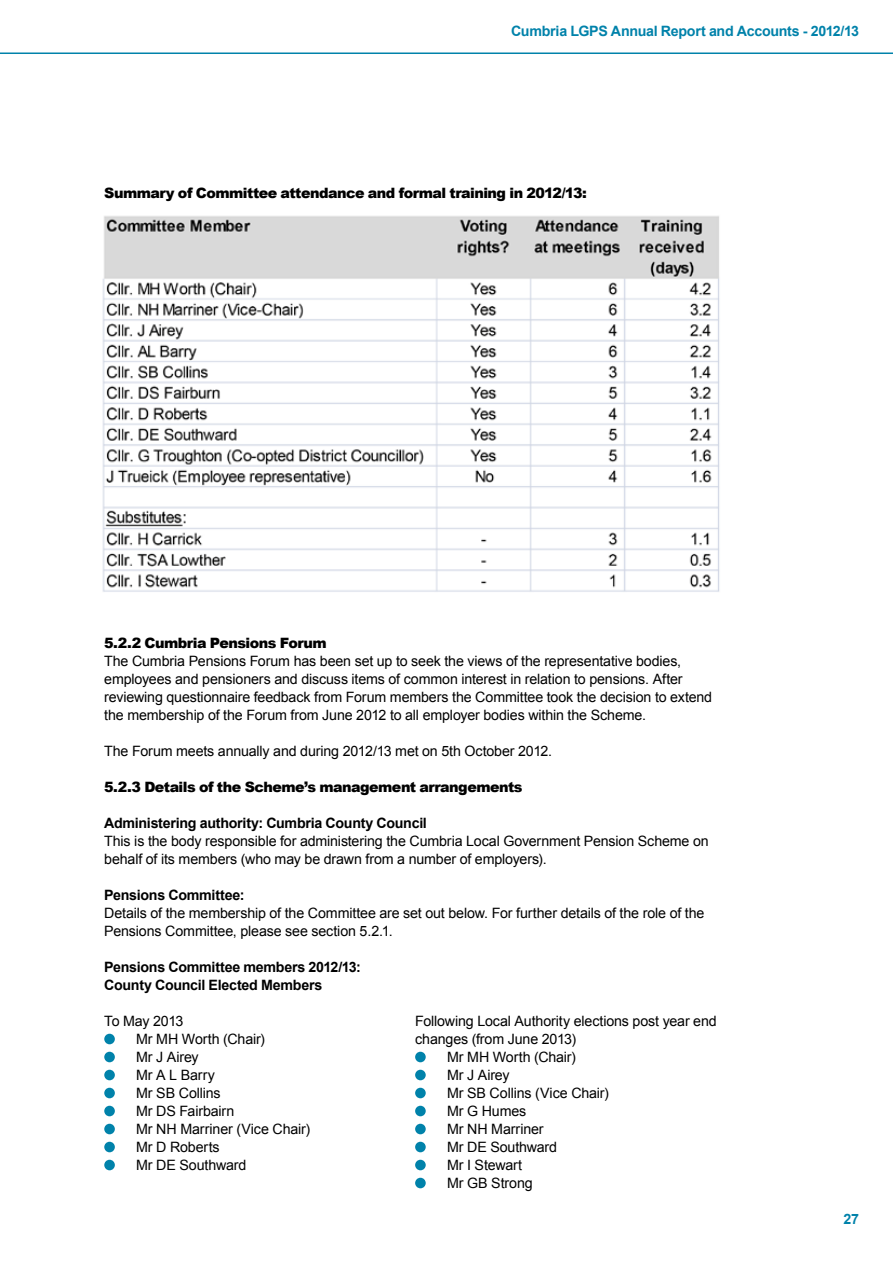
<style>
.page{position:relative;width:893px;height:1263px;background:#fff}
.page>*{position:absolute;margin:0;border:0;box-sizing:border-box;transform-origin:0 0}
.t1{font:14.25px/18px "Arial";letter-spacing:-.01em;color:#000}
.t2{font:900 14.25px "Arial";letter-spacing:-.035em;color:#000}
.t3{font:700 14.25px/18px "Arial";letter-spacing:-.02em;color:#000}
.t4{font:700 14.25px "Arial";letter-spacing:-.02em;color:#0082aa}
</style>
<div class="page">
<hr style="left:0;top:53px;width:893px;height:1px;background:#0082aa">
<div style="left:104px;top:1034px;width:11px;height:10px;background:#0082aa;border-radius:50%"></div>
<div style="left:104px;top:1052px;width:11px;height:10px;background:#0082aa;border-radius:50%"></div>
<div style="left:104px;top:1070px;width:11px;height:10px;background:#0082aa;border-radius:50%"></div>
<div style="left:104px;top:1088px;width:11px;height:10px;background:#0082aa;border-radius:50%"></div>
<div style="left:104px;top:1106px;width:11px;height:10px;background:#0082aa;border-radius:50%"></div>
<div style="left:104px;top:1124px;width:11px;height:10px;background:#0082aa;border-radius:50%"></div>
<div style="left:104px;top:1142px;width:11px;height:10px;background:#0082aa;border-radius:50%"></div>
<div style="left:104px;top:1160px;width:11px;height:10px;background:#0082aa;border-radius:50%"></div>
<img style="left:102px;top:216px;width:618px;height:376px">
<div style="left:415px;top:1052px;width:11px;height:10px;background:#0082aa;border-radius:50%"></div>
<div style="left:415px;top:1070px;width:11px;height:10px;background:#0082aa;border-radius:50%"></div>
<div style="left:415px;top:1088px;width:11px;height:10px;background:#0082aa;border-radius:50%"></div>
<div style="left:415px;top:1106px;width:11px;height:10px;background:#0082aa;border-radius:50%"></div>
<div style="left:415px;top:1124px;width:11px;height:10px;background:#0082aa;border-radius:50%"></div>
<div style="left:415px;top:1142px;width:11px;height:10px;background:#0082aa;border-radius:50%"></div>
<div style="left:415px;top:1160px;width:11px;height:10px;background:#0082aa;border-radius:50%"></div>
<div style="left:415px;top:1178px;width:11px;height:10px;background:#0082aa;border-radius:50%"></div>
<p class="t4" style="left:511px;top:22px;width:349px">Cumbria LGPS Annual Report and Accounts - 2012/13</p>
<p class="t2" style="left:104px;top:183px;width:484px">Summary of Committee attendance and formal training in 2012/13:</p>
<p class="t2" style="left:104px;top:633px;width:224px">5.2.2 Cumbria Pensions Forum</p>
<p class="t1" style="left:104px;top:652px;width:609px">The Cumbria Pensions Forum has been set up to seek the views of the representative bodies, employees and pensioners and discuss items of common interest in relation to pensions. After reviewing questionnaire feedback from Forum members the Committee took the decision to extend the membership of the Forum from June 2012 to all employer bodies within the Scheme.</p>
<p class="t1" style="left:104px;top:742px;width:449px">The Forum meets annually and during 2012/13 met on 5th October 2012.</p>
<p class="t2" style="left:104px;top:777px;width:420px">5.2.3 Details of the Scheme’s management arrangements</p>
<p class="t3" style="left:104px;top:814px;width:324px">Administering authority: Cumbria County Council</p>
<p class="t1" style="left:104px;top:832px;width:606px">This is the body responsible for administering the Cumbria Local Government Pension Scheme on behalf of its members (who may be drawn from a number of employers).</p>
<p class="t3" style="left:104px;top:886px;width:142px">Pensions Committee:</p>
<p class="t1" style="left:104px;top:904px;width:602px">Details of the membership of the Committee are set out below. For further details of the role of the<br>Pensions Committee, please see section 5.2.1.</p>
<p class="t3" style="left:104px;top:958px;width:258px">Pensions Committee members 2012/13:<br>County Council Elected Members</p>
<p class="t1" style="left:136px;top:1012px;width:176px;text-indent:-32px">To May 2013<br>Mr MH Worth (Chair)<br>Mr J Airey<br>Mr A L Barry<br>Mr SB Collins<br>Mr DS Fairbairn<br>Mr NH Marriner (Vice Chair)<br>Mr D Roberts<br>Mr DE Southward</p>
<p class="t1" style="left:415px;top:1012px;width:303px">Following Local Authority elections post year end</p>
<p class="t1" style="left:415px;top:1030px;width:163px">changes (from June 2013)</p>
<p class="t1" style="left:447px;top:1048px;width:130px">Mr MH Worth (Chair)</p>
<p class="t1" style="left:447px;top:1066px;width:64px">Mr J Airey</p>
<p class="t1" style="left:447px;top:1084px;width:163px">Mr SB Collins (Vice Chair)</p>
<p class="t1" style="left:447px;top:1102px;width:81px">Mr G Humes</p>
<p class="t1" style="left:447px;top:1120px;width:98px">Mr NH Marriner</p>
<p class="t1" style="left:447px;top:1138px;width:112px">Mr DE Southward</p>
<p class="t1" style="left:447px;top:1156px;width:77px">Mr I Stewart</p>
<p class="t1" style="left:447px;top:1174px;width:87px">Mr GB Strong</p>
<p class="t4" style="left:843px;top:1210px;width:17px">27</p>
</div>
